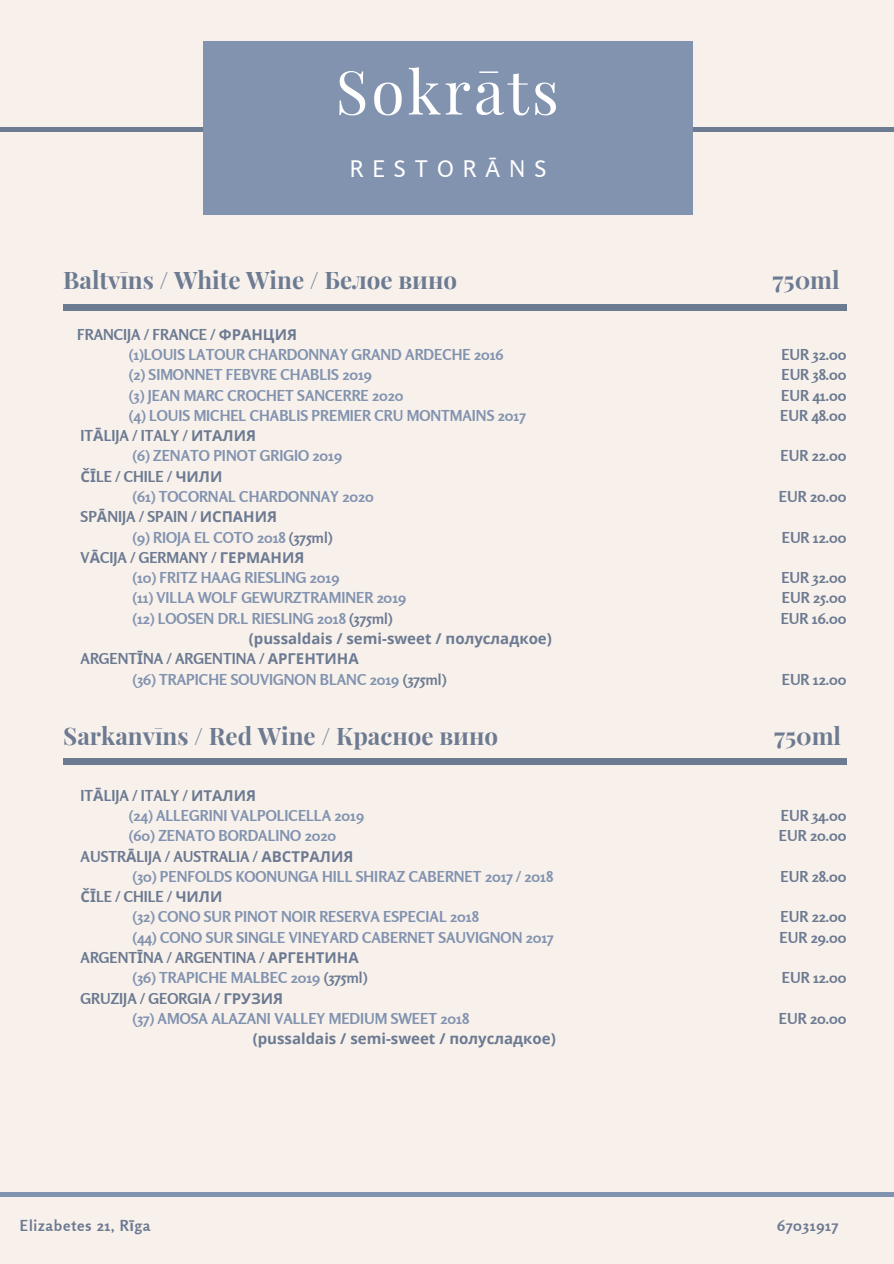
<style>
.page{position:relative;width:894px;height:1264px;background:#fff}
.page>*{position:absolute;margin:0;border:0;box-sizing:border-box;transform-origin:0 0}
.t1{font:60.6px "Playfair Display";letter-spacing:.05em;color:#fff}
.t2{font:700 24.15px "Playfair Display";color:#6c7a92}
.t3{font:22.65px "Rosario";letter-spacing:.4em;color:#fff}
.t4{font:700 15.15px "Rosario";letter-spacing:.05em;color:#6c7a92}
.t5{font:700 15px "Rosario";color:#8293b0}
.t6{font:700 15px "Rosario";color:#6c7a92}
.t7{font:700 15px "Open Sans";color:#6c7a92}
.s1{font-family:"Noto Sans"}
.s2{color:#6c7a92}
</style>
<div class="page">
<div style="left:0;top:0;width:893px;height:1263px;background:#f8f1eb"></div>
<hr style="left:0;top:128px;width:893px;height:3px;background:#6c7a92">
<div style="left:203px;top:41px;width:489px;height:173px;background:#8293b0"></div>
<hr style="left:0;top:1192px;width:893px;height:4px;background:#8293b0">
<div style="left:63px;top:305px;width:783px;height:5px;background:#6c7a92"></div>
<div style="left:63px;top:758px;width:783px;height:6px;background:#6c7a92"></div>
<p class="t1" style="left:335px;top:49px;width:225px">Sokrāts</p>
<p class="t3" style="left:350px;top:155px;width:198px">RESTOR<span class="s1">Ā</span>NS</p>
<p class="t2" style="left:63px;top:263px;width:395px">Baltvīns / White Wine / Белое вино</p>
<p class="t2" style="left:772px;top:263px;width:69px">750ml</p>
<p class="t6" style="left:77px;top:325px;width:221px">FRANCIJA / FRANCE / <span class="s1">ФРАНЦИЯ</span></p>
<p class="t5" style="left:129px;top:345px;width:376px">(1)LOUIS LATOUR CHARDONNAY GRAND ARDECHE 2016</p>
<p class="t5" style="left:129px;top:366px;width:244px">(2) SIMONNET FEBVRE CHABLIS 2019</p>
<p class="t5" style="left:129px;top:386px;width:276px">(3) JEAN MARC CROCHET SANCERRE 2020</p>
<p class="t5" style="left:129px;top:406px;width:398px">(4) LOUIS MICHEL CHABLIS PREMIER CRU MONTMAINS 2017</p>
<p class="t6" style="left:81px;top:426px;width:177px">IT<span class="s1">Ā</span>LIJA / ITALY / <span class="s1">ИТАЛИЯ</span></p>
<p class="t5" style="left:132px;top:447px;width:211px">(6) ZENATO PINOT GRIGIO 2019</p>
<p class="t6" style="left:81px;top:467px;width:143px"><span class="s1">ČĪ</span>LE / CHILE / <span class="s1">ЧИЛИ</span></p>
<p class="t5" style="left:132px;top:487px;width:243px">(61) TOCORNAL CHARDONNAY 2020</p>
<p class="t6" style="left:81px;top:507px;width:198px">SP<span class="s1">Ā</span>NIJA / SPAIN / <span class="s1">ИСПАНИЯ</span></p>
<p class="t5" style="left:132px;top:528px;width:201px">(9) RIOJA EL COTO 2018 <span class="s2">(375ml)</span></p>
<p class="t6" style="left:81px;top:548px;width:225px">V<span class="s1">Ā</span>CIJA / GERMANY / <span class="s1">ГЕРМАНИЯ</span></p>
<p class="t5" style="left:132px;top:568px;width:208px">(10) FRITZ HAAG RIESLING 2019</p>
<p class="t5" style="left:132px;top:588px;width:275px">(11) VILLA WOLF GEWURZTRAMINER 2019</p>
<p class="t5" style="left:132px;top:609px;width:261px">(12) LOOSEN DR.L RIESLING 2018 <span class="s2">(375ml)</span></p>
<p class="t7" style="left:249px;top:628px;width:304px">(pussaldais / semi-sweet / полусладкое)</p>
<p class="t6" style="left:81px;top:649px;width:279px">ARGENT<span class="s1">Ī</span>NA / ARGENTINA / <span class="s1">АРГЕНТИНА</span></p>
<p class="t5" style="left:132px;top:670px;width:315px">(36) TRAPICHE SOUVIGNON BLANC 2019 <span class="s2">(375ml)</span></p>
<p class="t2" style="left:63px;top:719px;width:436px">Sarkanvīns / Red Wine / Красное вино</p>
<p class="t2" style="left:773px;top:719px;width:69px">750ml</p>
<p class="t6" style="left:81px;top:786px;width:177px">IT<span class="s1">Ā</span>LIJA / ITALY / <span class="s1">ИТАЛИЯ</span></p>
<p class="t5" style="left:129px;top:806px;width:236px">(24) ALLEGRINI VALPOLICELLA 2019</p>
<p class="t5" style="left:129px;top:826px;width:208px">(60) ZENATO BORDALINO 2020</p>
<p class="t6" style="left:81px;top:847px;width:274px">AUSTR<span class="s1">Ā</span>LIJA / AUSTRALIA / <span class="s1">АВСТРАЛИЯ</span></p>
<p class="t5" style="left:132px;top:867px;width:422px">(30) PENFOLDS KOONUNGA HILL SHIRAZ CABERNET 2017 / 2018</p>
<p class="t6" style="left:81px;top:887px;width:143px"><span class="s1">ČĪ</span>LE / CHILE / <span class="s1">ЧИЛИ</span></p>
<p class="t5" style="left:132px;top:907px;width:347px">(32) CONO SUR PINOT NOIR RESERVA ESPECIAL 2018</p>
<p class="t5" style="left:132px;top:928px;width:422px">(44) CONO SUR SINGLE VINEYARD CABERNET SAUVIGNON 2017</p>
<p class="t6" style="left:81px;top:948px;width:279px">ARGENT<span class="s1">Ī</span>NA / ARGENTINA / <span class="s1">АРГЕНТИНА</span></p>
<p class="t5" style="left:132px;top:968px;width:236px">(36) TRAPICHE MALBEC 2019 <span class="s2">(375ml)</span></p>
<p class="t6" style="left:81px;top:988px;width:204px">GRUZIJA / GEORGIA / <span class="s1">ГРУЗИЯ</span></p>
<p class="t5" style="left:132px;top:1009px;width:338px">(37) AMOSA ALAZANI VALLEY MEDIUM SWEET 2018</p>
<p class="t7" style="left:253px;top:1028px;width:304px">(pussaldais / semi-sweet / полусладкое)</p>
<p class="t6" style="left:781px;top:345px;width:67px">EUR 32.00</p>
<p class="t6" style="left:781px;top:366px;width:67px">EUR 38.00</p>
<p class="t6" style="left:781px;top:386px;width:67px">EUR 41.00</p>
<p class="t6" style="left:779px;top:406px;width:68px">EUR 48.00</p>
<p class="t6" style="left:780px;top:447px;width:67px">EUR 22.00</p>
<p class="t6" style="left:778px;top:487px;width:69px">EUR 20.00</p>
<p class="t6" style="left:781px;top:528px;width:66px">EUR 12.00</p>
<p class="t6" style="left:781px;top:568px;width:67px">EUR 32.00</p>
<p class="t6" style="left:781px;top:588px;width:66px">EUR 25.00</p>
<p class="t6" style="left:780px;top:609px;width:67px">EUR 16.00</p>
<p class="t6" style="left:781px;top:670px;width:66px">EUR 12.00</p>
<p class="t6" style="left:780px;top:806px;width:67px">EUR 34.00</p>
<p class="t6" style="left:778px;top:826px;width:69px">EUR 20.00</p>
<p class="t6" style="left:780px;top:867px;width:67px">EUR 28.00</p>
<p class="t6" style="left:780px;top:907px;width:67px">EUR 22.00</p>
<p class="t6" style="left:779px;top:928px;width:68px">EUR 29.00</p>
<p class="t6" style="left:781px;top:968px;width:66px">EUR 12.00</p>
<p class="t6" style="left:778px;top:1009px;width:69px">EUR 20.00</p>
<p class="t4" style="left:20px;top:1215px;width:132px">Elizabetes 21, R<span class="s1">ī</span>ga</p>
<p class="t4" style="left:777px;top:1215px;width:62px">67031917</p>
</div>
